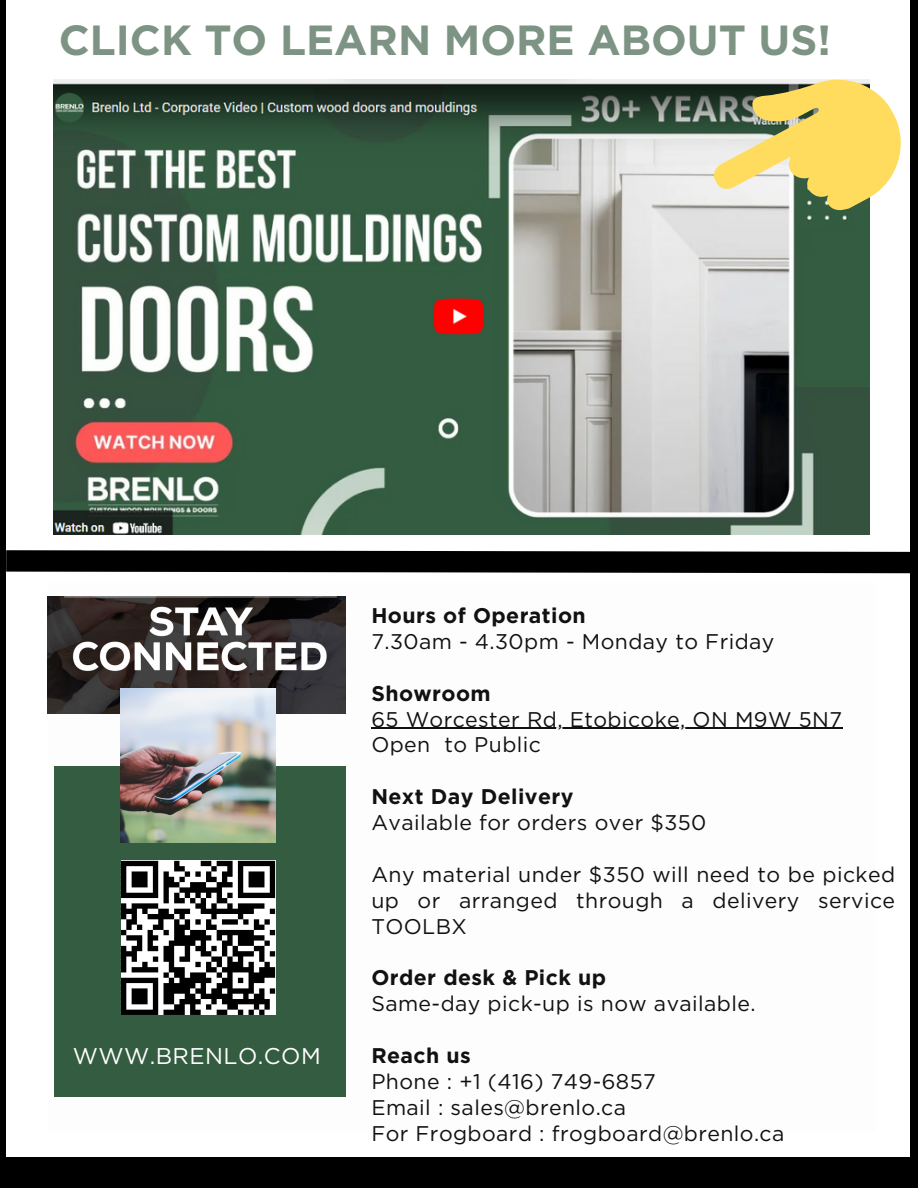
<style>
.page{position:relative;width:918px;height:1188px;background:#fff}
.page>*{position:absolute;margin:0;border:0;box-sizing:border-box;transform-origin:0 0}
.t1{font:700 42.15px "Gotham";color:#7d9384}
.t2{font:22.8px "Gotham";letter-spacing:.02em;color:#fff}
.t3{font:21.3px/25.8px "Gotham";letter-spacing:.02em;color:#121011;text-align:justify}
.t4{font:700 21.3px "Gotham";letter-spacing:.02em;color:#121011}
</style>
<div class="page">
<img style="left:48px;top:597px;width:298px;height:117px">
<div style="left:54px;top:766px;width:292px;height:330px;background:#345c41"></div>
<img style="left:121px;top:689px;width:154px;height:154px">
<div style="left:0;top:1157px;width:918px;height:31px;background:#000"></div>
<div style="left:911px;top:0;width:7px;height:1188px;background:#000"></div>
<img style="left:54px;top:79px;width:816px;height:456px">
<div style="left:0;top:0;width:6px;height:1188px;background:#000"></div>
<svg style="left:689px;top:42px;width:222px;height:216px"></svg>
<svg style="left:121px;top:861px;width:154px;height:154px;background:#777"></svg>
<svg style="left:6px;top:539px;width:905px;height:45px"></svg>
<hr style="left:371px;top:728px;width:471px;height:1px;background:#121011">
<p class="t1" style="left:59px;top:15px;width:774px">CLICK TO LEARN MORE ABOUT US!</p>
<p class="t2" style="left:73px;top:1042px;width:249px">WWW.BRENLO.COM</p>
<p class="t4" style="left:371px;top:603px;width:216px">Hours of Operation</p>
<p class="t3" style="left:371px;top:628px;width:405px">7.30am - 4.30pm - Monday to Friday</p>
<p class="t4" style="left:371px;top:680px;width:121px">Showroom</p>
<p class="t3" style="left:371px;top:706px;width:472px">65 Worcester Rd, Etobicoke, ON M9W 5N7</p>
<p class="t3" style="left:371px;top:732px;width:171px">Open to Public</p>
<p class="t4" style="left:371px;top:784px;width:204px">Next Day Delivery</p>
<p class="t3" style="left:371px;top:810px;width:337px">Available for orders over $350</p>
<p class="t3" style="left:371px;top:861px;width:525px">Any material under $350 will need to be picked up or arranged through a delivery service TOOLBX</p>
<p class="t4" style="left:371px;top:965px;width:236px">Order desk &amp; Pick up</p>
<p class="t3" style="left:371px;top:991px;width:386px">Same-day pick-up is now available.</p>
<p class="t4" style="left:371px;top:1043px;width:101px">Reach us</p>
<p class="t3" style="left:371px;top:1068px;width:286px">Phone : +1 (416) 749-6857</p>
<p class="t3" style="left:371px;top:1094px;width:256px">Email : sales@brenlo.ca</p>
<p class="t3" style="left:371px;top:1120px;width:415px">For Frogboard : frogboard@brenlo.ca</p>
</div>
